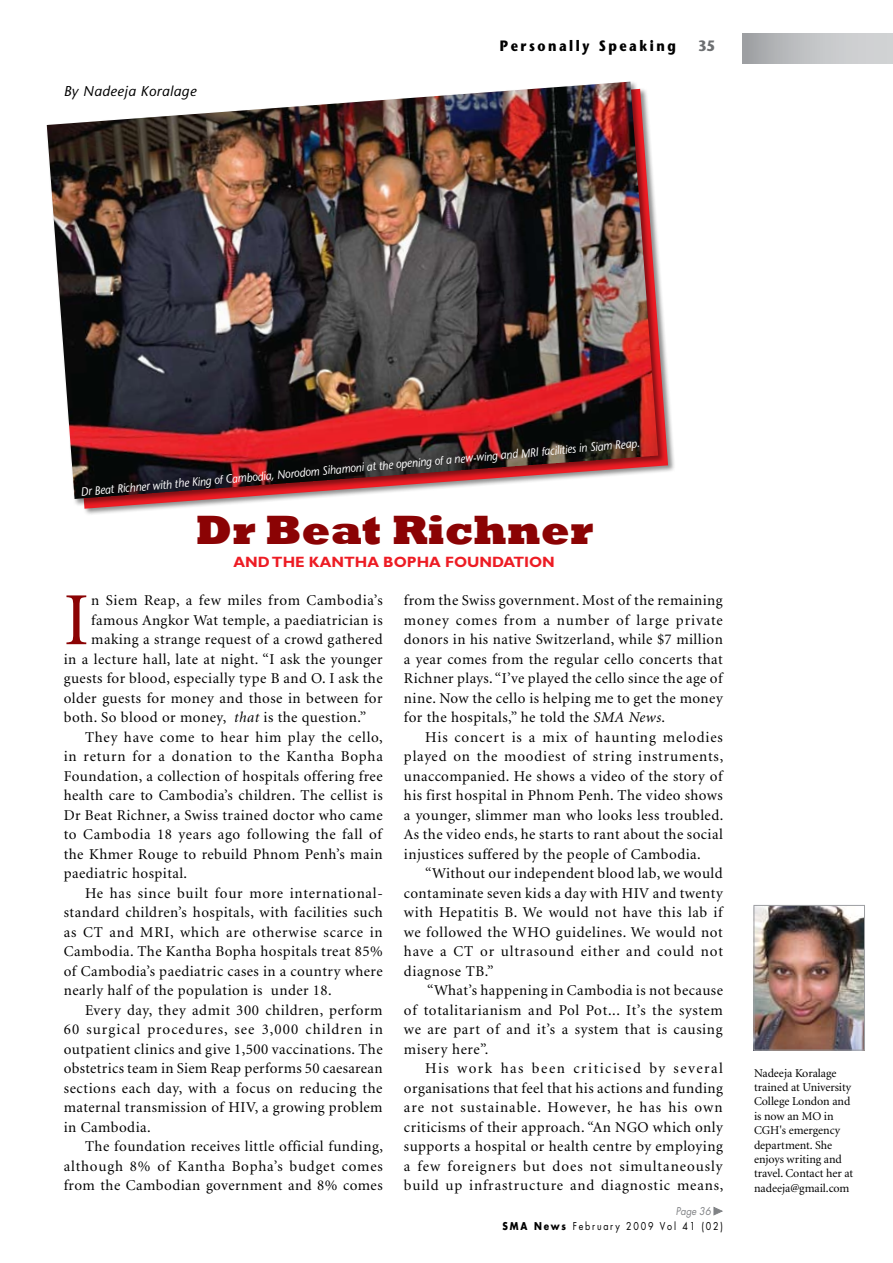
<style>
.page{position:relative;width:893px;height:1263px;background:#fff}
.page>*{position:absolute;margin:0;border:0;box-sizing:border-box;transform-origin:0 0}
.t1{font:75px "Minion";color:#8b0304}
.t2{font:800 42px "Rockwell";color:#8b0304}
.t3{font:15px/19.5px "Minion";letter-spacing:.03em;color:#000;text-align:justify}
.t4{font:15px "Minion";letter-spacing:.05em;color:#000}
.t5{font:15px "Minion";letter-spacing:.055em;color:#000}
.t6{font:15px "Minion";letter-spacing:.07em;color:#000}
.t7{font:700 15px "Gill Sans";color:#ed1c24}
.t8{font:700 15px "Stone Sans";letter-spacing:.2em;color:#000;scale:.85 1}
.t9{font:700 15px "Stone Sans";color:#6d6f71;scale:.9 1}
.t10{font:italic 14.25px "Stone Sans";letter-spacing:.03em;color:#000}
.t11{font:12px/14.4px "Minion";letter-spacing:-.005em;color:#000}
.t12{font:italic 12px "Stone Sans";color:#fff;scale:.9 1}
.t13{font:10.5px "Futura";letter-spacing:.2em;color:#000;scale:.85 1}
.t14{font:italic 10.5px "Futura";color:#808285;scale:.9 1}
.s1{font-style:italic}
.s2{font-weight:700}
</style>
<div class="page">
<div style="left:45px;top:80px;width:627px;height:435px;background:#000;opacity:.45"></div>
<img style="left:47px;top:82px;width:611px;height:417px">
<div style="left:742px;top:34px;width:151px;height:29px;background:linear-gradient(to right,#a5a7aa,#dadcdd)"></div>
<svg style="left:713px;top:1206px;width:10px;height:10px"></svg>
<img style="left:756px;top:907px;width:107px;height:141px">
<div style="left:754px;top:905px;width:111px;height:145px;border:1px solid #9d9fa2"></div>
<p class="t10" style="left:64px;top:82px;width:134px">By Nadeeja Koralage</p>
<p class="t8" style="left:500px;top:37px;width:209px">Personally Speaking</p>
<p class="t9" style="left:698px;top:37px;width:20px">35</p>
<p class="t12" style="left:80px;top:485px;width:625px;rotate:-5deg">Dr Beat Richner with the King of Cambodia, Norodom Sihamoni at the opening of a new-wing and MRI facilities in Siam Reap.</p>
<h2 class="t2" style="left:196px;top:505px;width:399px">Dr Beat Richner</h2>
<p class="t7" style="left:234px;top:553px;width:13px">AND</p>
<p class="t7" style="left:272px;top:553px;width:61px">THE KANT</p>
<p class="t7" style="left:355px;top:553px;width:112px">HA BOPHA FOUNDATION</p>
<h1 class="t1" style="left:64px;top:583px;width:27px">I</h1>
<p class="t3" style="left:91px;top:591px;width:293px">n Siem Reap, a few miles from Cambodia’s</p>
<p class="t3" style="left:91px;top:611px;width:293px">famous Angkor Wat temple, a paediatrician is</p>
<p class="t3" style="left:91px;top:630px;width:293px">making a strange request of a crowd gathered</p>
<p class="t3" style="left:64px;top:650px;width:320px">in a lecture hall, late at night. “I ask the younger</p>
<p class="t3" style="left:64px;top:669px;width:320px">guests for blood, especially type B and O. I ask the</p>
<p class="t3" style="left:64px;top:689px;width:320px">older guests for money and those in between for</p>
<p class="t3" style="left:64px;top:708px;width:304px">both. So blood or money, <span class="s1">that</span> is the question.”</p>
<p class="t3" style="left:85px;top:728px;width:299px">They have come to hear him play the cello,</p>
<p class="t5" style="left:64px;top:749px;width:321px">in return for a donation to the Kantha Bopha</p>
<p class="t3" style="left:64px;top:767px;width:320px">Foundation, a collection of hospitals offering free</p>
<p class="t3" style="left:64px;top:786px;width:320px">health care to Cambodia’s children. The cellist is</p>
<p class="t3" style="left:64px;top:806px;width:320px">Dr Beat Richner, a Swiss trained doctor who came</p>
<p class="t3" style="left:64px;top:825px;width:320px">to Cambodia 18 years ago following the fall of</p>
<p class="t3" style="left:64px;top:845px;width:320px">the Khmer Rouge to rebuild Phnom Penh’s main</p>
<p class="t3" style="left:64px;top:864px;width:125px">paediatric hospital.</p>
<p class="t4" style="left:85px;top:885px;width:299px">He has since built four more international-</p>
<p class="t3" style="left:64px;top:903px;width:320px">standard children’s hospitals, with facilities such</p>
<p class="t4" style="left:64px;top:924px;width:320px">as CT and MRI, which are otherwise scarce in</p>
<p class="t3" style="left:64px;top:942px;width:320px">Cambodia. The Kantha Bopha hospitals treat 85%</p>
<p class="t3" style="left:64px;top:962px;width:320px">of Cambodia’s paediatric cases in a country where</p>
<p class="t3" style="left:64px;top:981px;width:270px">nearly half of the population is under 18.</p>
<p class="t3" style="left:85px;top:1001px;width:299px">Every day, they admit 300 children, perform</p>
<p class="t6" style="left:64px;top:1022px;width:321px">60 surgical procedures, see 3,000 children in</p>
<p class="t3" style="left:64px;top:1040px;width:320px">outpatient clinics and give 1,500 vaccinations. The</p>
<p class="t3" style="left:64px;top:1059px;width:320px">obstetrics team in Siem Reap performs 50 caesarean</p>
<p class="t3" style="left:64px;top:1079px;width:320px">sections each day, with a focus on reducing the</p>
<p class="t3" style="left:64px;top:1098px;width:320px">maternal transmission of HIV, a growing problem</p>
<p class="t3" style="left:64px;top:1118px;width:88px">in Cambodia.</p>
<p class="t3" style="left:85px;top:1137px;width:300px">The foundation receives little official funding,</p>
<p class="t5" style="left:64px;top:1158px;width:320px">although 8% of Kantha Bopha’s budget comes</p>
<p class="t3" style="left:64px;top:1176px;width:320px">from the Cambodian government and 8% comes</p>
<p class="t3" style="left:404px;top:591px;width:320px">from the Swiss government. Most of the remaining money comes from a number of large private donors in his native Switzerland, while $7 million a year comes from the regular cello concerts that Richner plays. “I’ve played the cello since the age of nine. Now the cello is helping me to get the money for the hospitals,” he told the <span class="s1">SMA News</span>.</p>
<p class="t3" style="left:404px;top:728px;width:321px;text-indent:21px">His concert is a mix of haunting melodies played on the moodiest of string instruments, unaccompanied. He shows a video of the story of his first hospital in Phnom Penh. The video shows a younger, slimmer man who looks less troubled.<br>As the video ends, he starts to rant about the social injustices suffered by the people of Cambodia.</p>
<p class="t3" style="left:404px;top:864px;width:321px;text-indent:21px">“Without our independent blood lab, we would contaminate seven kids a day with HIV and twenty with Hepatitis B. We would not have this lab if we followed the WHO guidelines. We would not have a CT or ultrasound either and could not diagnose TB.”</p>
<p class="t3" style="left:404px;top:981px;width:321px;text-indent:23px">“What’s happening in Cambodia is not because of totalitarianism and Pol Pot... It’s the system we are part of and it’s a system that is causing misery here”.</p>
<p class="t3" style="left:404px;top:1059px;width:321px;text-indent:21px">His work has been criticised by several organisations that feel that his actions and funding are not sustainable. However, he has his own criticisms of their approach. “An NGO which only supports a hospital or health centre by employing a few foreigners but does not simultaneously build up infrastructure and diagnostic means,</p>
<p class="t14" style="left:676px;top:1204px;width:41px">Page 36</p>
<p class="t13" style="left:503px;top:1219px;width:261px"><span class="s2">SMA News</span> February 2009 Vol 41 (02)</p>
<p class="t11" style="left:754px;top:1066px;width:101px">Nadeeja Koralage trained at University<br>College London and is now an MO in<br>CGH's emergency department. She enjoys writing and travel. Contact her at nadeeja@gmail.com</p>
</div>
